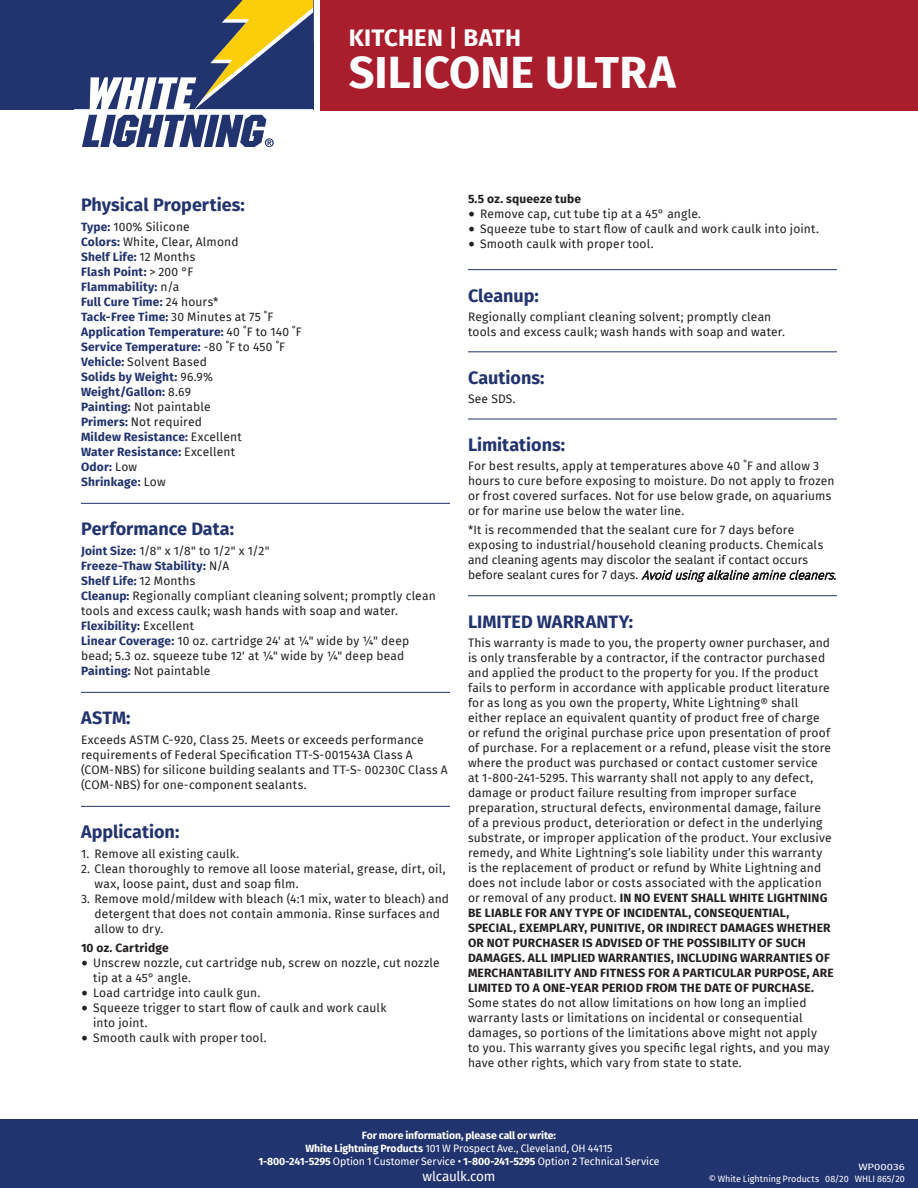
<style>
.page{position:relative;width:918px;height:1188px;background:#fff}
.page>*{position:absolute;margin:0;border:0;box-sizing:border-box;transform-origin:0 0}
.t1{font:700 45px "Fira Sans";color:#fff}
.t2{font:700 24px "Fira Sans";letter-spacing:.005em;color:#fff}
.t3{font:700 18px "Fira Sans";color:#22346f}
.t4{font:13.5px "Fira Sans";letter-spacing:-.025em;color:#fff}
.t5{font:12px/15px "Fira Sans";letter-spacing:.015em;color:#231f20}
.t6{font:700 12px/15px "Fira Sans";letter-spacing:.015em;color:#22346f}
.t7{font:700 12px "Fira Sans";letter-spacing:.015em;color:#231f20}
.t8{font:700 10.5px/12.6px "Fira Sans";letter-spacing:-.015em;color:#fff;text-align:center}
.t9{font:9px/12px "Fira Sans";letter-spacing:-.005em;color:#fff;text-align:right;scale:1.25 1}
.s1{font-weight:400;color:#231f20}
.s2{font-weight:700;color:#22346f}
.s3{font-family:"Minion Pro";font-size:18px}
.s4{font-weight:200;font-style:italic}
.s5{font-weight:700}
.s6{font-weight:400}
</style>
<div class="page">
<div style="left:320px;top:0;width:598px;height:111px;background:#aa1d2d"></div>
<div style="left:0;top:0;width:313px;height:109px;background:#22346f"></div>
<svg style="left:74px;top:109px;width:239px;height:1px"></svg>
<svg style="left:89px;top:0;width:224px;height:109px"></svg>
<svg style="left:82px;top:115px;width:192px;height:32px"></svg>
<div style="left:0;top:1119px;width:918px;height:69px;background:#22346f"></div>
<hr style="left:81px;top:503px;width:369px;height:1px;background:#22346f">
<hr style="left:81px;top:692px;width:369px;height:1px;background:#22346f">
<hr style="left:81px;top:806px;width:369px;height:1px;background:#22346f">
<hr style="left:468px;top:269px;width:369px;height:1px;background:#22346f">
<hr style="left:468px;top:351px;width:369px;height:1px;background:#22346f">
<hr style="left:468px;top:419px;width:369px;height:1px;background:#22346f">
<hr style="left:468px;top:595px;width:369px;height:1px;background:#22346f">
<h2 class="t2" style="left:349px;top:17px;width:174px">KITCHEN | BATH</h2>
<h1 class="t1" style="left:349px;top:34px;width:328px">SILICONE ULTRA</h1>
<h3 class="t3" style="left:81px;top:190px;width:165px">Physical Properties:</h3>
<p class="t6" style="left:81px;top:218px;width:222px">Type: <span class="s1">100% Silicone<br></span>Colors: <span class="s1">White, Clear, Almond<br></span>Shelf Life: <span class="s1">12 Months<br></span>Flash Point: <span class="s1">&gt; 200 °F<br></span>Flammability: <span class="s1">n/a<br></span>Full Cure Time: <span class="s1">24 hours*<br></span>Tack-Free Time: <span class="s1">30 Minutes at 75 ˚F<br></span>Application Temperature: <span class="s1">40 ˚F to 140 ˚F<br></span>Service Temperature: <span class="s1">-80 ˚F to 450 ˚F<br></span>Vehicle: <span class="s1">Solvent Based<br></span>Solids by Weight: <span class="s1">96.9%<br></span>Weight/Gallon: <span class="s1">8.69<br></span>Painting: <span class="s1">Not paintable<br></span>Primers: <span class="s1">Not required<br></span>Mildew Resistance: <span class="s1">Excellent<br></span>Water Resistance: <span class="s1">Excellent<br></span>Odor: <span class="s1">Low<br></span>Shrinkage: <span class="s1">Low</span></p>
<h3 class="t3" style="left:81px;top:514px;width:155px">Performance Data:</h3>
<p class="t5" style="left:81px;top:543px;width:356px"><span class="s2">Joint Size:</span> 1/8" x 1/8" to 1/2" x 1/2"<br><span class="s2">Freeze-Thaw Stability:</span> N/A<br><span class="s2">Shelf Life:</span> 12 Months<br><span class="s2">Cleanup:</span> Regionally compliant cleaning solvent; promptly clean tools and excess caulk; wash hands with soap and water.<br><span class="s2">Flexibility:</span> Excellent<br><span class="s2">Linear Coverage:</span> 10 oz. cartridge 24' at ¼" wide by ¼" deep bead; 5.3 oz. squeeze tube 12' at ¼" wide by ¼" deep bead <span class="s2">Painting:</span> Not paintable</p>
<h3 class="t3" style="left:81px;top:703px;width:51px">ASTM:</h3>
<p class="t5" style="left:81px;top:732px;width:368px">Exceeds ASTM C-920, Class 25. Meets or exceeds performance requirements of Federal Specification TT-S-001543A Class A (COM-NBS) for silicone building sealants and TT-S- 00230C Class A (COM-NBS) for one-component sealants.</p>
<h3 class="t3" style="left:81px;top:817px;width:100px">Application:</h3>
<p class="t5" style="left:81px;top:846px;width:160px">1. Remove all existing caulk.</p>
<p class="t5" style="left:94px;top:861px;width:353px;text-indent:-14px">2. Clean thoroughly to remove all loose material, grease, dirt, oil, wax, loose paint, dust and soap film.</p>
<p class="t5" style="left:94px;top:891px;width:356px;text-indent:-14px">3. Remove mold/mildew with bleach (4:1 mix, water to bleach) and detergent that does not contain ammonia. Rinse surfaces and allow to dry.</p>
<p class="t7" style="left:81px;top:938px;width:89px">10 oz. Cartridge</p>
<p class="t5" style="left:93px;top:955px;width:348px;text-indent:-12px"><span class="s3">•</span> Unscrew nozzle, cut cartridge nub, screw on nozzle, cut nozzle tip at a 45° angle.</p>
<p class="t5" style="left:81px;top:985px;width:181px"><span class="s3">•</span> Load cartridge into caulk gun.</p>
<p class="t5" style="left:93px;top:1000px;width:295px;text-indent:-12px"><span class="s3">•</span> Squeeze trigger to start flow of caulk and work caulk into joint.</p>
<p class="t5" style="left:81px;top:1030px;width:187px"><span class="s3">•</span> Smooth caulk with proper tool.</p>
<p class="t7" style="left:468px;top:189px;width:115px">5.5 oz. squeeze tube</p>
<p class="t5" style="left:468px;top:206px;width:235px"><span class="s3">•</span> Remove cap, cut tube tip at a 45° angle.</p>
<p class="t5" style="left:468px;top:221px;width:353px"><span class="s3">•</span> Squeeze tube to start flow of caulk and work caulk into joint.</p>
<p class="t5" style="left:468px;top:236px;width:187px"><span class="s3">•</span> Smooth caulk with proper tool.</p>
<h3 class="t3" style="left:468px;top:280px;width:72px">Cleanup:</h3>
<p class="t5" style="left:468px;top:309px;width:319px">Regionally compliant cleaning solvent; promptly clean tools and excess caulk; wash hands with soap and water.</p>
<h3 class="t3" style="left:468px;top:362px;width:78px">Cautions:</h3>
<p class="t5" style="left:468px;top:391px;width:49px">See SDS.</p>
<h3 class="t3" style="left:468px;top:429px;width:99px">Limitations:</h3>
<p class="t5" style="left:468px;top:458px;width:368px">For best results, apply at temperatures above 40 ˚F and allow 3 hours to cure before exposing to moisture. Do not apply to frozen or frost covered surfaces. Not for use below grade, on aquariums or for marine use below the water line.</p>
<p class="t5" style="left:468px;top:522px;width:374px">*It is recommended that the sealant cure for 7 days before exposing to industrial/household cleaning products. Chemicals and cleaning agents may discolor the sealant if contact occurs<br>b e fo r e s e a l a n t c u r e s fo r 7 d a ys . <span class="s4">Avoidusingalkalineaminecleaners.</span></p>
<h3 class="t3" style="left:468px;top:606px;width:167px">LIMITED WARRANTY:</h3>
<p class="t5" style="left:468px;top:635px;width:367px">This warranty is made to you, the property owner purchaser, and is only transferable by a contractor, if the contractor purchased and applied the product to the property for you. If the product fails to perform in accordance with applicable product literature for as long as you own the property, White Lightning® shall either replace an equivalent quantity of product free of charge or refund the original purchase price upon presentation of proof of purchase. For a replacement or a refund, please visit the store where the product was purchased or contact customer service<br>at 1-800-241-5295. This warranty shall not apply to any defect, damage or product failure resulting from improper surface preparation, structural defects, environmental damage, failure of a previous product, deterioration or defect in the underlying substrate, or improper application of the product. Your exclusive remedy, and White Lightning’s sole liability under this warranty is the replacement of product or refund by White Lightning and does not include labor or costs associated with the application or removal of any product. <span class="s5">IN NO EVENT SHALL WHITE LIGHTNING BE LIABLE FOR ANY TYPE OF INCIDENTAL, CONSEQUENTIAL, SPECIAL, EXEMPLARY, PUNITIVE, OR INDIRECT DAMAGES WHETHER OR NOT PURCHASER IS ADVISED OF THE POSSIBILITY OF SUCH DAMAGES. ALL IMPLIED WARRANTIES, INCLUDING WARRANTIES OF MERCHANTABILITY AND FITNESS FOR A PARTICULAR PURPOSE, ARE LIMITED TO A ONE-YEAR PERIOD FROM THE DATE OF PURCHASE.</span></p>
<p class="t5" style="left:468px;top:995px;width:363px">Some states do not allow limitations on how long an implied warranty lasts or limitations on incidental or consequential damages, so portions of the limitations above might not apply to you. This warranty gives you specific legal rights, and you may have other rights, which vary from state to state.</p>
<p class="t8" style="left:258px;top:1129px;width:403px">For more information, please call or write:<br>White Lightning Products <span class="s6">101 W Prospect Ave., Cleveland, OH 44115<br></span>1-800-241-5295 <span class="s6">Option 1 Customer Service •</span> 1-800-241-5295 <span class="s6">Option 2 Technical Service</span></p>
<p class="t4" style="left:423px;top:1166px;width:74px">wlcaulk.com</p>
<p class="t9" style="left:709px;top:1161px;width:158px">WP00036<br>© White Lightning Products 08/20 WHLI 865/20</p>
</div>
